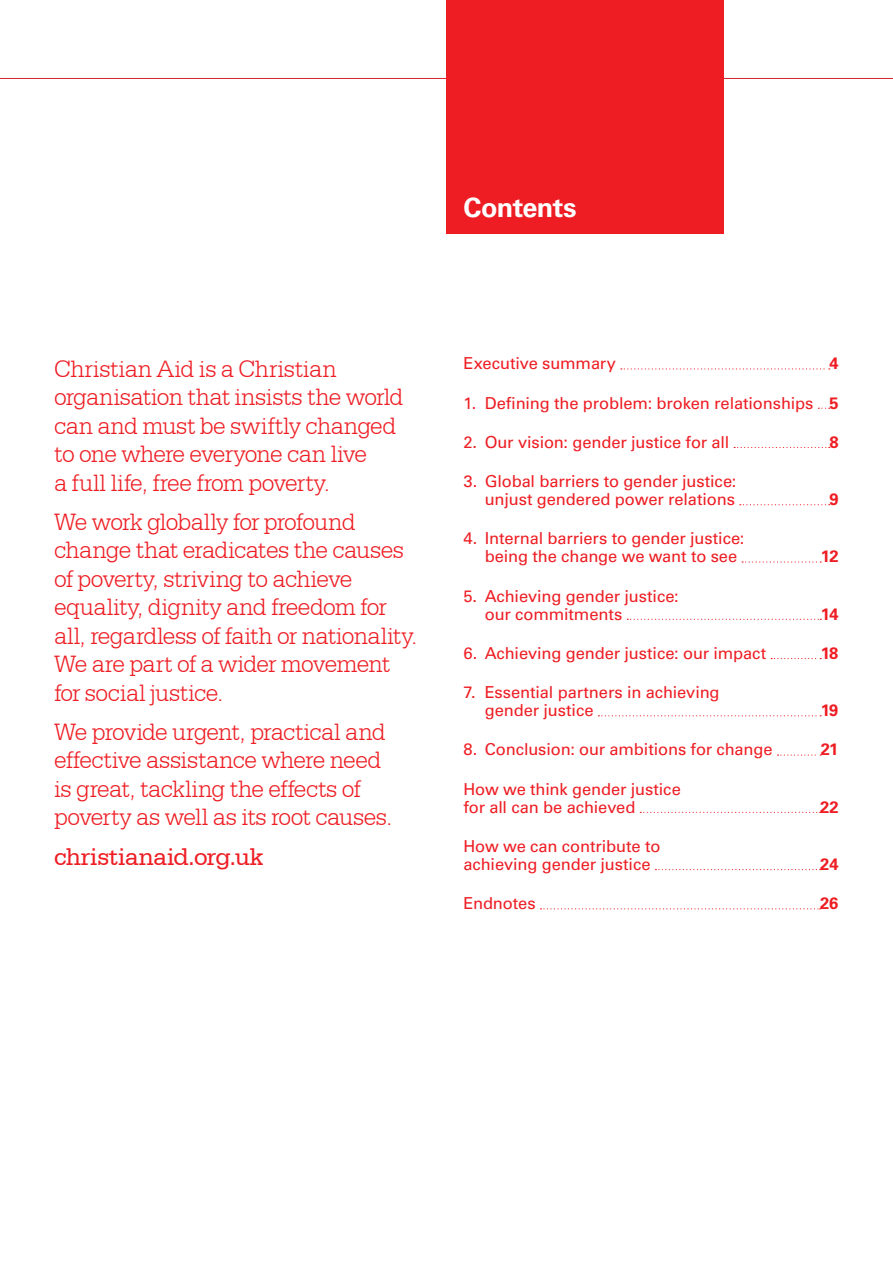
<style>
.page{position:relative;width:893px;height:1263px;background:#fff}
.page>*{position:absolute;margin:0;border:0;box-sizing:border-box;transform-origin:0 0}
.t1{font:700 27px "Univers CA";letter-spacing:-.02em;color:#fff}
.t2{font:300 25.5px/28.5px "Serifa BT";letter-spacing:-.025em;color:#ee1d23}
.t3{font:25.5px "Serifa BT";letter-spacing:-.015em;color:#ee1d23}
.t4{font:16.5px/18px "Univers CA";letter-spacing:-.005em;color:#ee1d23}
.t5{font:700 16.5px "Univers CA";letter-spacing:-.035em;color:#ee1d23}
.s1{font-weight:700}
</style>
<div class="page">
<hr style="left:0;top:78px;width:893px;height:1px;background:#d1232a">
<svg style="left:621px;top:368px;width:209px;height:1px"></svg>
<svg style="left:734px;top:447px;width:96px;height:1px"></svg>
<svg style="left:740px;top:504px;width:90px;height:1px"></svg>
<svg style="left:742px;top:561px;width:79px;height:2px"></svg>
<svg style="left:627px;top:619px;width:194px;height:1px"></svg>
<svg style="left:771px;top:658px;width:50px;height:1px"></svg>
<svg style="left:598px;top:715px;width:223px;height:1px"></svg>
<svg style="left:778px;top:754px;width:43px;height:2px"></svg>
<svg style="left:640px;top:812px;width:181px;height:1px"></svg>
<svg style="left:655px;top:869px;width:166px;height:1px"></svg>
<svg style="left:540px;top:908px;width:281px;height:1px"></svg>
<div style="left:446px;top:0;width:278px;height:234px;background:#ee1d23"></div>
<h1 class="t1" style="left:463px;top:192px;width:115px">Contents</h1>
<h2 class="t2" style="left:54px;top:354px;width:351px">Christian Aid is a Christian organisation that insists the world can and must be swiftly changed to one where everyone can live<br>a full life, free from poverty.</h2>
<h2 class="t2" style="left:54px;top:507px;width:365px">We work globally for profound change that eradicates the causes of poverty, striving to achieve equality, dignity and freedom for all, regardless of faith or nationality.<br>We are part of a wider movement for social justice.</h2>
<h2 class="t2" style="left:54px;top:717px;width:340px">We provide urgent, practical and effective assistance where need is great, tackling the effects of poverty as well as its root causes.</h2>
<h2 class="t3" style="left:54px;top:841px;width:211px">christianaid.org.uk</h2>
<p class="t4" style="left:463px;top:354px;width:154px">Executive summary</p>
<p class="t5" style="left:829px;top:354px;width:11px">4</p>
<p class="t4" style="left:463px;top:394px;width:376px">1. Defining the problem: broken relationships <span class="s1">5</span></p>
<p class="t4" style="left:463px;top:433px;width:267px">2. Our vision: gender justice for all</p>
<p class="t5" style="left:829px;top:432px;width:11px">8</p>
<p class="t4" style="left:463px;top:472px;width:274px;text-align:right">3. Global barriers to gender justice: unjust gendered power relations</p>
<p class="t5" style="left:829px;top:489px;width:11px">9</p>
<p class="t4" style="left:485px;top:529px;width:261px;text-indent:-21px">4. Internal barriers to gender justice: being the change we want to see</p>
<p class="t4" style="left:485px;top:587px;width:196px;text-indent:-21px">5. Achieving gender justice: our commitments</p>
<p class="t5" style="left:821px;top:547px;width:19px">12</p>
<p class="t5" style="left:821px;top:604px;width:19px">14</p>
<p class="t4" style="left:463px;top:644px;width:304px">6. Achieving gender justice: our impact</p>
<p class="t5" style="left:821px;top:643px;width:19px">18</p>
<p class="t4" style="left:485px;top:683px;width:236px;text-indent:-21px">7. Essential partners in achieving gender justice</p>
<p class="t5" style="left:821px;top:701px;width:19px">19</p>
<p class="t4" style="left:463px;top:740px;width:311px">8. Conclusion: our ambitions for change</p>
<p class="t5" style="left:821px;top:740px;width:19px">21</p>
<p class="t4" style="left:463px;top:780px;width:219px">How we think gender justice for all can be achieved</p>
<p class="t5" style="left:820px;top:797px;width:20px">22</p>
<p class="t4" style="left:463px;top:837px;width:198px">How we can contribute to achieving gender justice</p>
<p class="t5" style="left:820px;top:854px;width:20px">24</p>
<p class="t4" style="left:463px;top:894px;width:74px">Endnotes</p>
<p class="t5" style="left:820px;top:894px;width:20px">26</p>
</div>
